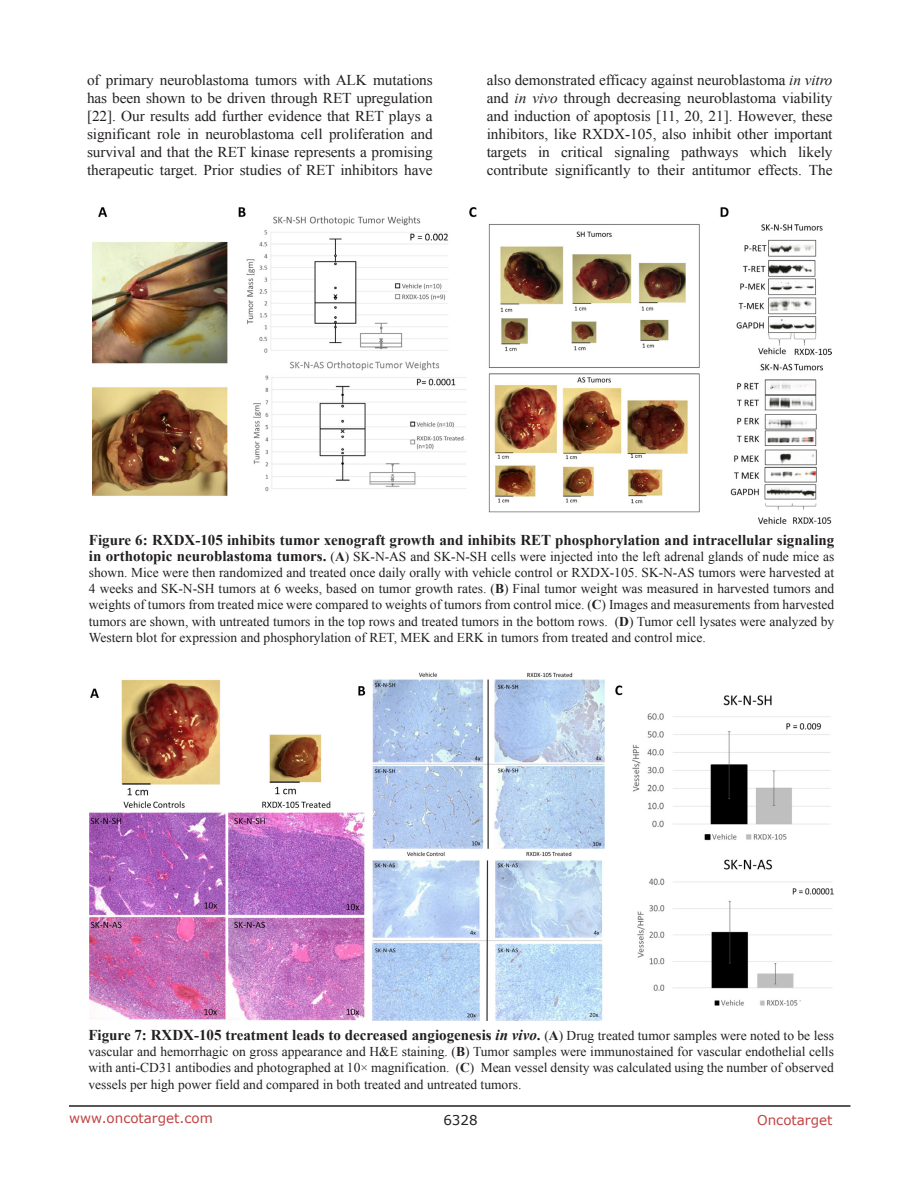
<style>
.page{position:relative;width:918px;height:1188px;background:#fff}
.page>*{position:absolute;margin:0;border:0;box-sizing:border-box;transform-origin:0 0}
.BodyText{font:15px/18px "Times New Roman";letter-spacing:-.005em;color:#231f20;text-align:justify}
.Figuretrx{font:700 15px "Times New Roman";color:#231f20}
.Figuretrx-2{font:13.5px/16.2px "Times New Roman";color:#231f20;text-align:justify}
.t1{font:13.5px "Verdana";color:#c24141}
.t2{font:13.5px "Verdana";color:#231f20}
.s1{font-style:italic}
.s2{font-weight:700;font-size:15px}
.s3{font-weight:700}
.s4{font-weight:400;font-size:13.5px}
.s5{font-size:13.5px}
</style>
<div class="page">
<hr style="left:69px;top:1105px;width:781px;height:2px;background:#231f20">
<img style="left:92px;top:208px;width:739px;height:316px">
<img style="left:89px;top:672px;width:744px;height:349px">
<p class="BodyText" style="left:87px;top:71px;width:347px">of primary neuroblastoma tumors with ALK mutations has been shown to be driven through RET upregulation [22]. Our results add further evidence that RET plays a significant role in neuroblastoma cell proliferation and survival and that the RET kinase represents a promising therapeutic target. Prior studies of RET inhibitors have</p>
<p class="BodyText" style="left:487px;top:71px;width:347px">also demonstrated efficacy against neuroblastoma <span class="s1">in vitro </span>and <span class="s1">in vivo</span> through decreasing neuroblastoma viability and induction of apoptosis [11, 20, 21]. However, these inhibitors, like RXDX-105, also inhibit other important targets in critical signaling pathways which likely contribute significantly to their antitumor effects. The</p>
<p class="Figuretrx" style="left:89px;top:529px;width:747px">Figure 6: RXDX-105 inhibits tumor xenograft growth and inhibits RET phosphorylation and intracellular signaling</p>
<p class="Figuretrx-2" style="left:89px;top:548px;width:747px"><span class="s2">in orthotopic neuroblastoma tumors.</span> (<span class="s3">A</span>) SK-N-AS and SK-N-SH cells were injected into the left adrenal glands of nude mice as shown. Mice were then randomized and treated once daily orally with vehicle control or RXDX-105. SK-N-AS tumors were harvested at 4 weeks and SK-N-SH tumors at 6 weeks, based on tumor growth rates. (<span class="s3">B</span>) Final tumor weight was measured in harvested tumors and weights of tumors from treated mice were compared to weights of tumors from control mice. (<span class="s3">C</span>) Images and measurements from harvested tumors are shown, with untreated tumors in the top rows and treated tumors in the bottom rows. (<span class="s3">D</span>) Tumor cell lysates were analyzed by Western blot for expression and phosphorylation of RET, MEK and ERK in tumors from treated and control mice.</p>
<p class="Figuretrx" style="left:88px;top:1025px;width:747px">Figure 7: RXDX-105 treatment leads to decreased angiogenesis <span class="s1">in vivo</span>. <span class="s4">(</span><span class="s5">A</span><span class="s4">) Drug treated tumor samples were noted to be less</span></p>
<p class="Figuretrx-2" style="left:88px;top:1043px;width:747px">vascular and hemorrhagic on gross appearance and H&amp;E staining. (<span class="s3">B</span>) Tumor samples were immunostained for vascular endothelial cells with anti-CD31 antibodies and photographed at 10× magnification. (<span class="s3">C</span>) Mean vessel density was calculated using the number of observed vessels per high power field and compared in both treated and untreated tumors.</p>
<p class="t1" style="left:69px;top:1109px;width:145px">www.oncotarget.com</p>
<p class="t2" style="left:443px;top:1111px;width:36px">6328</p>
<p class="t1" style="left:757px;top:1111px;width:77px">Oncotarget</p>
</div>
